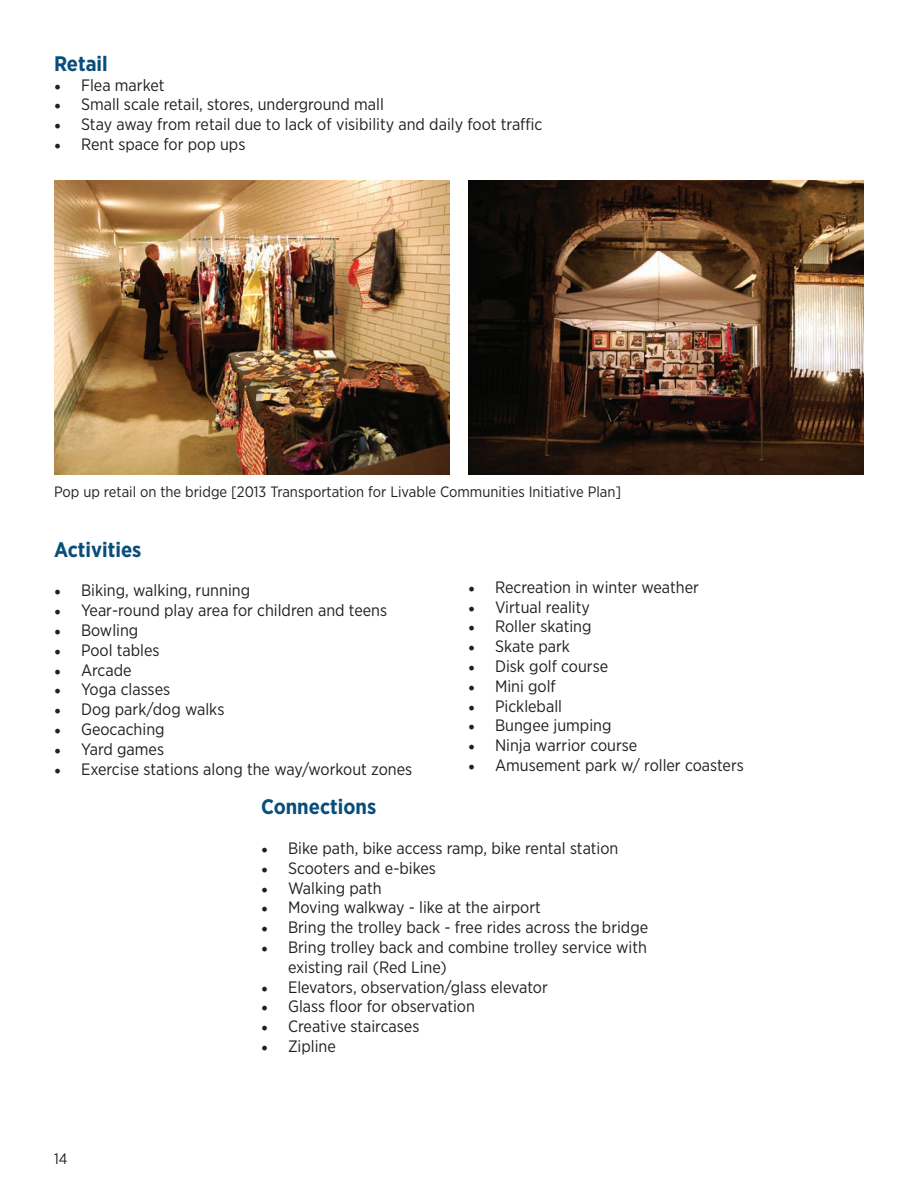
<style>
.page{position:relative;width:918px;height:1188px;background:#fff}
.page>*{position:absolute;margin:0;border:0;box-sizing:border-box;transform-origin:0 0}
.t1{font:700 21px "Gotham Narrow";color:#094e7b}
.t2{font:16.5px/19.8px "Gotham Narrow";color:#231f20}
.t3{font:15px "Gotham Narrow";color:#231f20}
.s1{font-family:"Minion Pro";font-size:18px}
</style>
<div class="page">
<img style="left:54px;top:180px;width:396px;height:294px">
<img style="left:468px;top:180px;width:396px;height:294px">
<h3 class="t1" style="left:54px;top:50px;width:55px">Retail</h3>
<p class="t2" style="left:54px;top:75px;width:112px"><span class="s1">•</span> Flea market</p>
<p class="t2" style="left:54px;top:94px;width:331px"><span class="s1">•</span> Small scale retail, stores, underground mall</p>
<p class="t2" style="left:54px;top:114px;width:490px"><span class="s1">•</span> Stay away from retail due to lack of visibility and daily foot trafc</p>
<p class="t2" style="left:54px;top:134px;width:193px"><span class="s1">•</span> Rent space for pop ups</p>
<p class="t3" style="left:54px;top:483px;width:569px">Pop up retail on the bridge [2013 Transportation for Livable Communities Initiative Plan]</p>
<h3 class="t1" style="left:54px;top:536px;width:89px">Activities</h3>
<p class="t2" style="left:54px;top:580px;width:198px"><span class="s1">•</span> Biking, walking, running</p>
<p class="t2" style="left:54px;top:600px;width:335px"><span class="s1">•</span> Year-round play area for children and teens</p>
<p class="t2" style="left:54px;top:620px;width:86px"><span class="s1">•</span> Bowling</p>
<p class="t2" style="left:54px;top:640px;width:107px"><span class="s1">•</span> Pool tables</p>
<p class="t2" style="left:54px;top:660px;width:79px"><span class="s1">•</span> Arcade</p>
<p class="t2" style="left:54px;top:679px;width:118px"><span class="s1">•</span> Yoga classes</p>
<p class="t2" style="left:54px;top:699px;width:172px"><span class="s1">•</span> Dog park/dog walks</p>
<p class="t2" style="left:54px;top:719px;width:112px"><span class="s1">•</span> Geocaching</p>
<p class="t2" style="left:54px;top:739px;width:112px"><span class="s1">•</span> Yard games</p>
<p class="t2" style="left:54px;top:759px;width:360px"><span class="s1">•</span> Exercise stations along the way/workout zones</p>
<h3 class="t1" style="left:261px;top:794px;width:117px">Connections</h3>
<p class="t2" style="left:468px;top:577px;width:232px"><span class="s1">•</span> Recreation in winter weather</p>
<p class="t2" style="left:468px;top:597px;width:123px"><span class="s1">•</span> Virtual reality</p>
<p class="t2" style="left:468px;top:616px;width:125px"><span class="s1">•</span> Roller skating</p>
<p class="t2" style="left:468px;top:636px;width:104px"><span class="s1">•</span> Skate park</p>
<p class="t2" style="left:468px;top:656px;width:142px"><span class="s1">•</span> Disk golf course</p>
<p class="t2" style="left:468px;top:676px;width:89px"><span class="s1">•</span> Mini golf</p>
<p class="t2" style="left:468px;top:696px;width:96px"><span class="s1">•</span> Pickleball</p>
<p class="t2" style="left:468px;top:715px;width:145px"><span class="s1">•</span> Bungee jumping</p>
<p class="t2" style="left:468px;top:735px;width:171px"><span class="s1">•</span> Ninja warrior course</p>
<p class="t2" style="left:468px;top:755px;width:277px"><span class="s1">•</span> Amusement park w/ roller coasters</p>
<p class="t3" style="left:54px;top:1149px;width:15px">14</p>
<p class="t2" style="left:261px;top:838px;width:359px"><span class="s1">•</span> Bike path, bike access ramp, bike rental station</p>
<p class="t2" style="left:261px;top:858px;width:177px"><span class="s1">•</span> Scooters and e-bikes</p>
<p class="t2" style="left:261px;top:878px;width:122px"><span class="s1">•</span> Walking path</p>
<p class="t2" style="left:261px;top:897px;width:281px"><span class="s1">•</span> Moving walkway - like at the airport</p>
<p class="t2" style="left:261px;top:917px;width:389px"><span class="s1">•</span> Bring the trolley back - free rides across the bridge</p>
<p class="t2" style="left:288px;top:937px;width:360px;text-indent:-27px"><span class="s1">•</span> Bring trolley back and combine trolley service with existing rail (Red Line)</p>
<p class="t2" style="left:261px;top:977px;width:288px"><span class="s1">•</span> Elevators, observation/glass elevator</p>
<p class="t2" style="left:261px;top:996px;width:215px"><span class="s1">•</span> Glass foor for observation</p>
<p class="t2" style="left:261px;top:1016px;width:160px"><span class="s1">•</span> Creative staircases</p>
<p class="t2" style="left:261px;top:1036px;width:76px"><span class="s1">•</span> Zipline</p>
</div>
